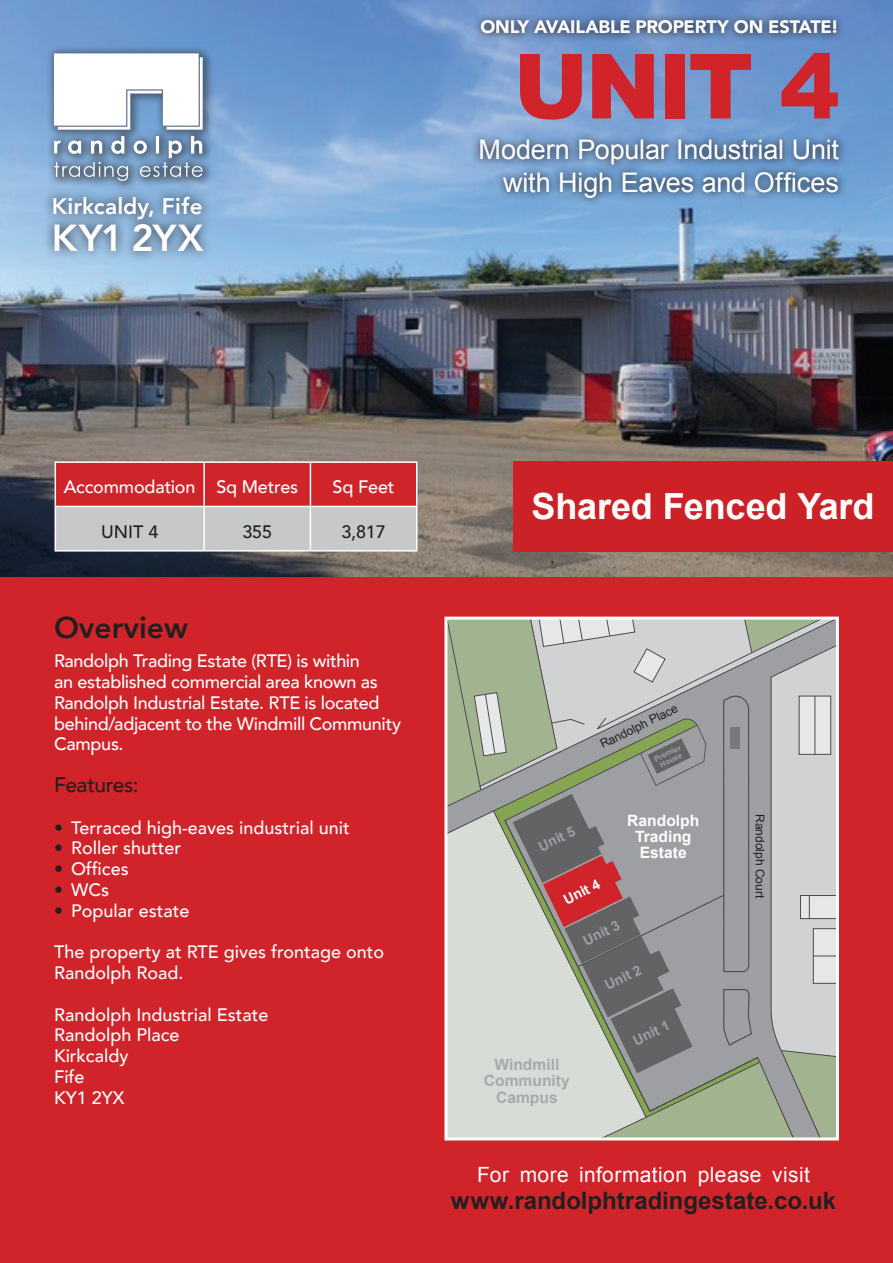
<style>
.page{position:relative;width:893px;height:1263px;background:#d1232a}
.page>*{position:absolute;margin:0;border:0;box-sizing:border-box;transform-origin:0 0}
.t1{font:900 90px "Arial";color:#d1232a}
.t2{font:800 37.5px "Avenir";letter-spacing:.01em;color:#fff}
.t3{font:700 36px "Arial";letter-spacing:-.005em;color:#fff}
.t4{font:800 30px "Avenir";color:#231f20}
.t5{font:27px/32.5px "Arial";letter-spacing:-.01em;color:#fff;text-align:right}
.t6{font:700 24px "Arial";color:#231f20}
.t7{font:800 22.5px "Avenir";letter-spacing:.005em;color:#fff}
.t8{font:21px "Arial";letter-spacing:.02em;color:#fff}
.t9{font:500 21px "Avenir";letter-spacing:-.025em;color:#231f20}
.t10{font:500 18px/20.7px "Avenir";letter-spacing:-.005em;color:#fff}
.t11{font:900 18px "Avenir";letter-spacing:-.01em;color:#fff}
.t12{font:500 18px "Avenir";letter-spacing:-.01em;color:#231f20}
.t13{font:700 15.6px/16.2px "Arial";color:#a8a9ad;text-align:center}
.t14{font:700 15.6px/16.2px "Arial";color:#fff;text-align:center}
.t15{font:700 13.95px "Arial";color:#9d9fa2}
.t16{font:700 13.95px "Arial";color:#fff}
.t17{font:12px "Arial";color:#231f20}
.t18{font:700 7.65px/7.6px "Arial";color:#9d9fa2;text-align:center}
.s1{color:#231f20}
</style>
<div class="page">
<img style="left:0;top:0;width:893px;height:576px">
<div style="left:46px;top:45px;width:169px;height:147px;background:#231f20;opacity:.5"></div>
<svg style="left:54px;top:136px;width:149px;height:45px;background:#829bb5"></svg>
<svg style="left:54px;top:53px;width:149px;height:77px;background:#e8edf3"></svg>
<div style="left:471px;top:131px;width:376px;height:75px;background:#231f20;opacity:.75"></div>
<div style="left:472px;top:12px;width:374px;height:31px;background:#231f20;opacity:.75"></div>
<svg style="left:56px;top:463px;width:360px;height:87px"></svg>
<hr style="left:55px;top:461px;width:149px;height:2px;background:#fff">
<hr style="left:55px;top:463px;width:1px;height:43px;background:#fff">
<hr style="left:204px;top:461px;width:106px;height:2px;background:#fff">
<hr style="left:203px;top:463px;width:2px;height:43px;background:#fff">
<hr style="left:310px;top:461px;width:107px;height:2px;background:#fff">
<hr style="left:310px;top:463px;width:1px;height:43px;background:#fff">
<hr style="left:416px;top:463px;width:1px;height:43px;background:#fff">
<hr style="left:55px;top:506px;width:149px;height:1px;background:#fff">
<hr style="left:55px;top:507px;width:1px;height:43px;background:#fff">
<hr style="left:204px;top:506px;width:106px;height:1px;background:#fff">
<hr style="left:203px;top:507px;width:2px;height:43px;background:#fff">
<hr style="left:310px;top:506px;width:107px;height:1px;background:#fff">
<hr style="left:310px;top:507px;width:1px;height:43px;background:#fff">
<hr style="left:416px;top:507px;width:1px;height:43px;background:#fff">
<hr style="left:55px;top:550px;width:149px;height:1px;background:#fff">
<hr style="left:204px;top:550px;width:106px;height:1px;background:#fff">
<hr style="left:310px;top:550px;width:107px;height:1px;background:#fff">
<div style="left:42px;top:185px;width:171px;height:77px;background:#231f20;opacity:.9"></div>
<div style="left:513px;top:461px;width:380px;height:91px;background:#cd2128"></div>
<svg style="left:446px;top:617px;width:392px;height:522px;background:#b0b1ac"></svg>
<p class="t7" style="left:52px;top:188px;width:152px">Kirkcaldy, Fife</p>
<h2 class="t2" style="left:52px;top:208px;width:153px">KY1 2YX</h2>
<p class="t11" style="left:480px;top:12px;width:360px">ONLY AVAILABLE PROPERTY ON ESTATE!</p>
<h1 class="t1" style="left:513px;top:21px;width:328px">UNIT 4</h1>
<h3 class="t5" style="left:479px;top:134px;width:362px">Modern Popular Industrial Unit with High Eaves and Offices</h3>
<p class="t10" style="left:64px;top:476px;width:236px">Accommodation Sq Metres</p>
<p class="t10" style="left:333px;top:476px;width:63px">Sq Feet</p>
<p class="t12" style="left:101px;top:516px;width:59px">UNIT 4</p>
<p class="t12" style="left:242px;top:516px;width:31px">355</p>
<p class="t12" style="left:341px;top:516px;width:46px">3,817</p>
<h3 class="t4" style="left:54px;top:604px;width:135px">Overview</h3>
<p class="t10" style="left:54px;top:650px;width:349px">Randolph Trading Estate (RTE) is within<br>an established commercial area known as Randolph Industrial Estate. RTE is located behind/adjacent to the Windmill Community Campus.</p>
<p class="t9" style="left:54px;top:766px;width:86px">Features:</p>
<p class="t10" style="left:54px;top:816px;width:297px"><span class="s1">•</span> Terraced high-eaves industrial unit</p>
<p class="t10" style="left:54px;top:837px;width:129px"><span class="s1">•</span> Roller shutter</p>
<p class="t10" style="left:54px;top:857px;width:76px"><span class="s1">•</span> Offices</p>
<p class="t10" style="left:54px;top:878px;width:56px"><span class="s1">•</span> WCs</p>
<p class="t10" style="left:54px;top:899px;width:137px"><span class="s1">•</span> Popular estate</p>
<p class="t10" style="left:54px;top:941px;width:332px">The property at RTE gives frontage onto<br>Randolph Road.</p>
<p class="t10" style="left:54px;top:1003px;width:216px">Randolph Industrial Estate<br>Randolph Place<br>Kirkcaldy<br>Fife<br>KY1 2YX</p>
<h3 class="t3" style="left:532px;top:483px;width:344px">Shared Fenced Yard</h3>
<p class="t15" style="left:535px;top:839px;width:40px;rotate:-26deg">Unit 5</p>
<p class="t17" style="left:597px;top:737px;width:86px;rotate:-26deg">Randolph Place</p>
<p class="t18" style="left:653px;top:756px;width:30px;rotate:-26deg">Premier<br>House</p>
<p class="t14" style="left:627px;top:812px;width:73px">Randolph<br>Trading<br>Estate</p>
<p class="t16" style="left:560px;top:892px;width:40px;rotate:-27deg">Unit 4</p>
<p class="t15" style="left:580px;top:933px;width:40px;rotate:-26deg">Unit 3</p>
<p class="t15" style="left:602px;top:977px;width:40px;rotate:-26deg">Unit 2</p>
<p class="t13" style="left:484px;top:1057px;width:87px">Windmill<br>Community<br>Campus</p>
<p class="t15" style="left:630px;top:1033px;width:40px;rotate:-26deg">Unit 1</p>
<p class="t17" style="left:768px;top:814px;width:86px;rotate:90deg">Randolph Court</p>
<p class="t8" style="left:477px;top:1160px;width:334px">For more information please visit</p>
<h3 class="t6" style="left:451px;top:1184px;width:387px">www.randolphtradingestate.co.uk</h3>
</div>
